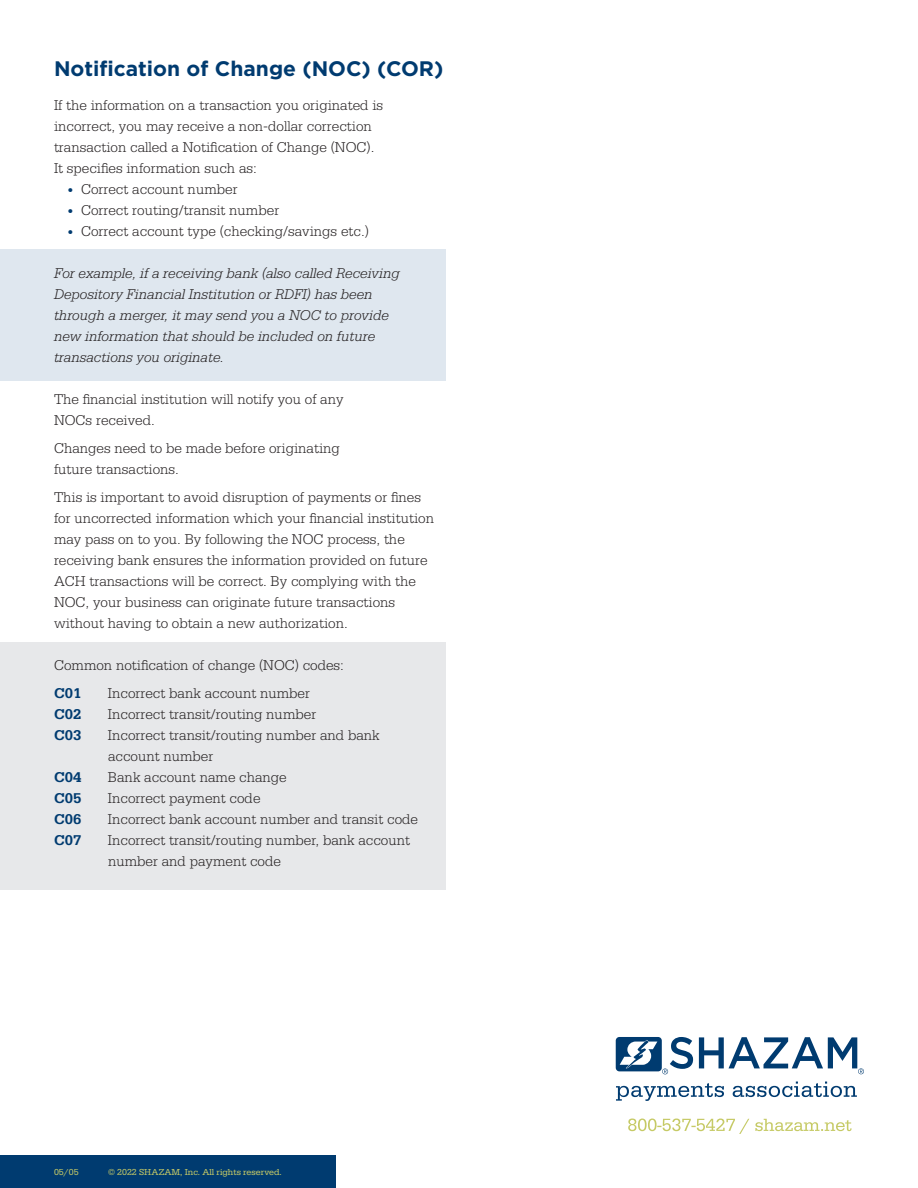
<style>
.page{position:relative;width:918px;height:1188px;background:#fff}
.page>*{position:absolute;margin:0;border:0;box-sizing:border-box;transform-origin:0 0}
.t1{font:700 21px "Gotham";color:#003b70}
.t2{font:300 15px/21px "Serifa Std";color:#231f20}
.t3{font:italic 300 15px/21px "Serifa Std";color:#231f20}
.t4{font:700 15px "Serifa Std";color:#003b70}
.t5{font:9px "Serifa";color:#c6ca66}
.s1{font-size:12px;color:#003b70}
</style>
<div class="page">
<div style="left:0;top:642px;width:446px;height:248px;background:#e7e8ea"></div>
<div style="left:0;top:250px;width:446px;height:131px;background:#dfe7ef"></div>
<svg style="left:628px;top:1119px;width:224px;height:15px"></svg>
<svg style="left:616px;top:1037px;width:248px;height:37px"></svg>
<svg style="left:616px;top:1083px;width:108px;height:18px"></svg>
<svg style="left:733px;top:1082px;width:124px;height:15px"></svg>
<div style="left:0;top:1156px;width:336px;height:32px;background:#003b70"></div>
<p class="t1" style="left:54px;top:54px;width:391px">Notification of Change (NOC) (COR)</p>
<p class="t2" style="left:54px;top:95px;width:331px">If the information on a transaction you originated is incorrect, you may receive a non-dollar correction transaction called a Notification of Change (NOC).</p>
<p class="t2" style="left:54px;top:158px;width:204px">It specifies information such as:</p>
<p class="t2" style="left:68px;top:179px;width:172px"><span class="s1">•</span> Correct account number</p>
<p class="t2" style="left:68px;top:200px;width:213px"><span class="s1">•</span> Correct routing/transit number</p>
<p class="t2" style="left:68px;top:221px;width:303px"><span class="s1">•</span> Correct account type (checking/savings etc.)</p>
<p class="t3" style="left:54px;top:263px;width:347px">For example, if a receiving bank (also called Receiving Depository Financial Institution or RDFI) has been through a merger, it may send you a NOC to provide new information that should be included on future transactions you originate.</p>
<p class="t2" style="left:54px;top:389px;width:291px">The financial institution will notify you of any<br>NOCs received.</p>
<p class="t2" style="left:54px;top:438px;width:287px">Changes need to be made before originating future transactions.</p>
<p class="t2" style="left:54px;top:487px;width:382px">This is important to avoid disruption of payments or fines for uncorrected information which your financial institution may pass on to you. By following the NOC process, the receiving bank ensures the information provided on future ACH transactions will be correct. By complying with the NOC, your business can originate future transactions without having to obtain a new authorization.</p>
<p class="t2" style="left:54px;top:655px;width:292px">Common notification of change (NOC) codes:</p>
<p class="t4" style="left:54px;top:684px;width:29px">C01</p>
<p class="t2" style="left:108px;top:682px;width:204px">Incorrect bank account number</p>
<p class="t4" style="left:54px;top:705px;width:29px">C02</p>
<p class="t2" style="left:108px;top:703px;width:210px">Incorrect transit/routing number</p>
<p class="t4" style="left:54px;top:726px;width:29px">C03</p>
<p class="t2" style="left:108px;top:724px;width:273px">Incorrect transit/routing number and bank</p>
<p class="t2" style="left:108px;top:745px;width:107px">account number</p>
<p class="t4" style="left:54px;top:768px;width:29px">C04</p>
<p class="t2" style="left:108px;top:766px;width:180px">Bank account name change</p>
<p class="t4" style="left:54px;top:789px;width:29px">C05</p>
<p class="t2" style="left:108px;top:787px;width:154px">Incorrect payment code</p>
<p class="t4" style="left:54px;top:810px;width:29px">C06</p>
<p class="t2" style="left:108px;top:808px;width:312px">Incorrect bank account number and transit code</p>
<p class="t4" style="left:54px;top:831px;width:29px">C07</p>
<p class="t2" style="left:108px;top:829px;width:304px">Incorrect transit/routing number, bank account</p>
<p class="t2" style="left:108px;top:851px;width:174px">number and payment code</p>
<p class="t5" style="left:54px;top:1167px;width:26px">05/05</p>
<p class="t5" style="left:108px;top:1167px;width:175px">© 2022 SHAZAM, Inc. All rights reserved.</p>
</div>
